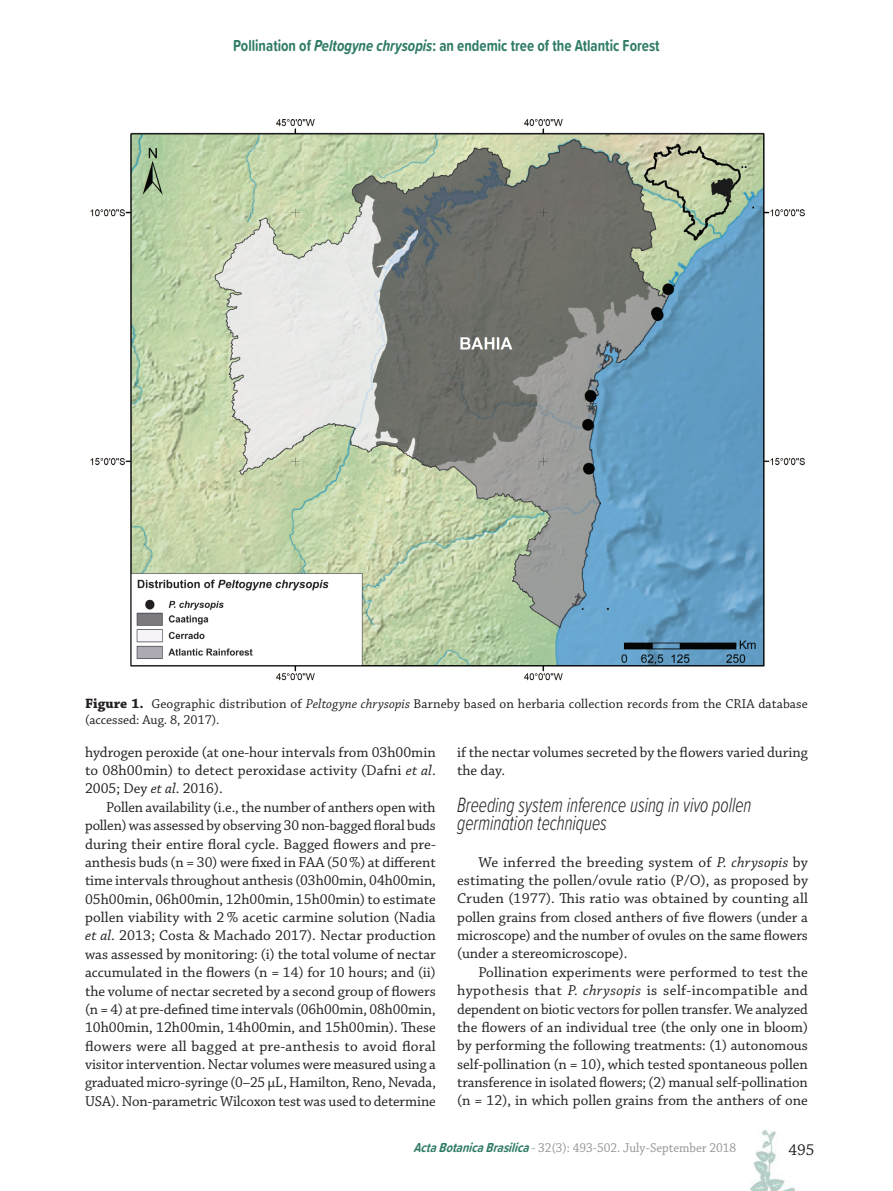
<style>
.page{position:relative;width:893px;height:1191px;background:#fff}
.page>*{position:absolute;margin:0;border:0;box-sizing:border-box;transform-origin:0 0}
.TÓPICOS{font:italic 300 21.45px/18.1px "Proxima Soft Cond";color:#231f20;scale:.82 1}
.t1{font:700 16.5px "Proxima Soft Cond";color:#2f7b67;scale:.91 1}
.t2{font:16.5px "Chaparral Pro";color:#231f20}
.MIOLO{font:15px/18.3px "Chaparral Pro";color:#231f20;text-align:justify}
.LEGENDA_-_Tabela_e_F{font:13.5px/16.2px "Chaparral Pro";letter-spacing:.01em;color:#231f20}
.t3{font:13.5px "Chaparral Pro";color:#939598;scale:.95 1}
.s1{font-style:italic}
.s2{font-weight:700;font-size:14.25px}
.s3{font-family:"Proxima Soft Cond";font-weight:700;font-style:italic;color:#2f7b67}
</style>
<div class="page">
<img style="left:750px;top:1130px;width:44px;height:61px">
<img style="left:90px;top:119px;width:715px;height:562px">
<p class="t1" style="left:233px;top:33px;width:470px">Pollination of <span class="s1">Peltogyne chrysopis</span>: an endemic tree of the Atlantic Forest</p>
<p class="LEGENDA_-_Tabela_e_F" style="left:85px;top:696px;width:724px"><span class="s2">Figure 1.</span> Geographic distribution of <span class="s1">Peltogyne chrysopis</span> Barneby based on herbaria collection records from the CRIA database (accessed: Aug. 8, 2017).</p>
<p class="MIOLO" style="left:85px;top:743px;width:352px">hydrogen peroxide (at one-hour intervals from 03h00min to 08h00min) to detect peroxidase activity (Dafni <span class="s1">et al</span>.<br>2005; Dey <span class="s1">et al</span>. 2016).</p>
<p class="MIOLO" style="left:85px;top:798px;width:352px;text-indent:21px">Pollen availability (i.e., the number of anthers open with pollen) was assessed by observing 30 non-bagged floral buds during their entire floral cycle. Bagged flowers and pre&shy;anthesis buds (n = 30) were fixed in FAA (50%) at different time intervals throughout anthesis (03h00min, 04h00min, 05h00min, 06h00min, 12h00min, 15h00min) to estimate pollen viability with 2 % acetic carmine solution (Nadia <span class="s1">et al</span>. 2013; Costa &amp; Machado 2017). Nectar production was assessed by monitoring: (i) the total volume of nectar accumulated in the flowers (n = 14) for 10 hours; and (ii) the volume of nectar secreted by a second group of flowers (n = 4) at pre-defined time intervals (06h00min, 08h00min, 10h00min, 12h00min, 14h00min, and 15h00min). These flowers were all bagged at pre-anthesis to avoid floral visitor intervention. Nectar volumes were measured using a graduated micro-syringe (0–25 µL, Hamilton, Reno, Nevada, USA). Non-parametric Wilcoxon test was used to determine</p>
<p class="MIOLO" style="left:457px;top:743px;width:352px">if the nectar volumes secreted by the flowers varied during the day.</p>
<p class="TÓPICOS" style="left:457px;top:794px;width:360px">Breeding system inference using in vivo pollen germination techniques</p>
<p class="MIOLO" style="left:457px;top:853px;width:352px;text-indent:21px">We inferred the breeding system of <span class="s1">P. chrysopis</span> by estimating the pollen/ovule ratio (P/O), as proposed by Cruden (1977). This ratio was obtained by counting all pollen grains from closed anthers of five flowers (under a microscope) and the number of ovules on the same flowers (under a stereomicroscope).</p>
<p class="MIOLO" style="left:457px;top:963px;width:352px;text-indent:21px">Pollination experiments were performed to test the hypothesis that <span class="s1">P. chrysopis</span> is self-incompatible and dependent on biotic vectors for pollen transfer. We analyzed the flowers of an individual tree (the only one in bloom) by performing the following treatments: (1) autonomous self-pollination (n = 10), which tested spontaneous pollen transference in isolated flowers; (2) manual self-pollination (n = 12), in which pollen grains from the anthers of one</p>
<p class="t3" style="left:414px;top:1140px;width:341px"><span class="s3">ActaBotanicaBrasilica</span>- 32(3): 493-502. July-September 2018</p>
<p class="t2" style="left:788px;top:1141px;width:27px">495</p>
</div>
